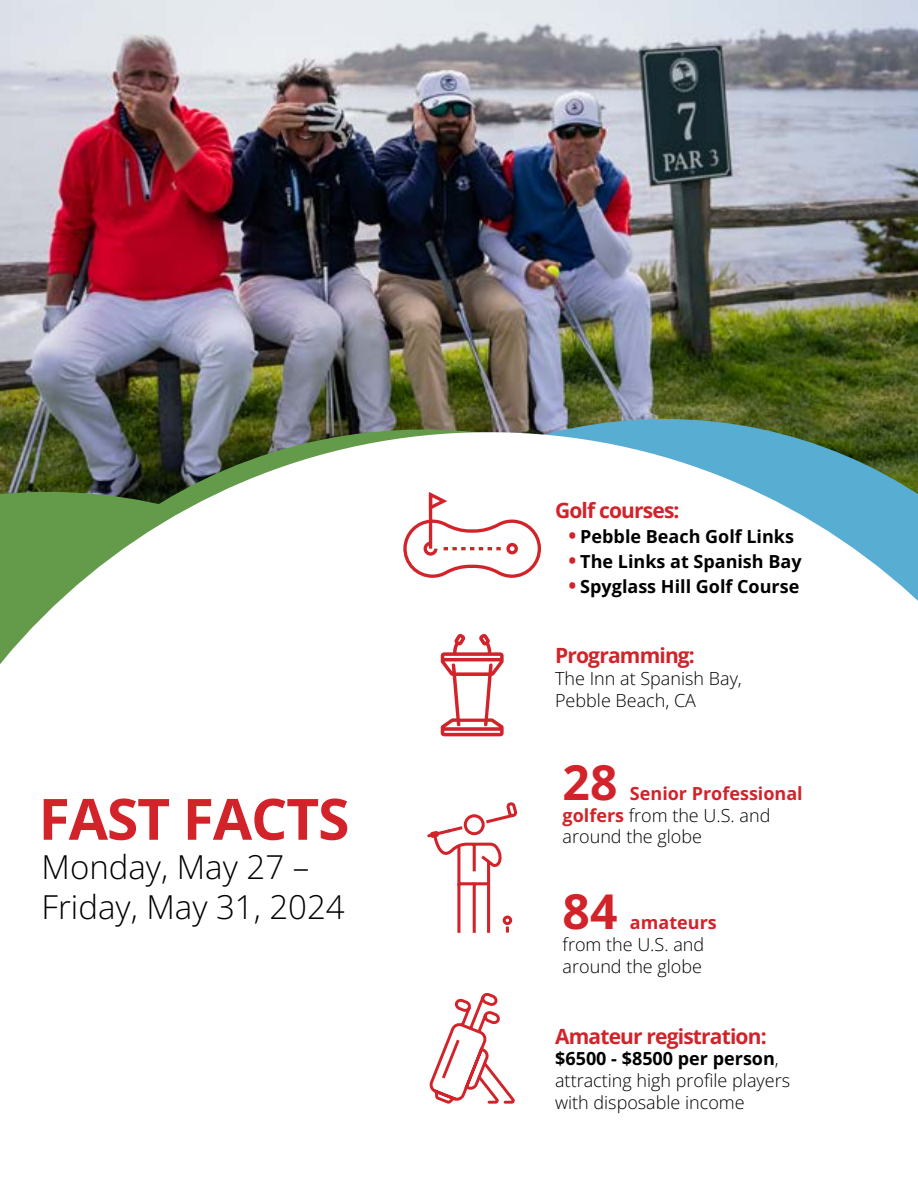
<style>
.page{position:relative;width:918px;height:1188px;background:#fff}
.page>*{position:absolute;margin:0;border:0;box-sizing:border-box;transform-origin:0 0}
.t1{font:700 57px "Open Sans";letter-spacing:-.02em;color:#d2232a}
.t2{font:700 48px "Open Sans";color:#d2232a}
.t3{font:300 33px/40.7px "Open Sans";color:#000}
.t4{font:700 21px "Open Sans";letter-spacing:-.04em;color:#d2232a}
.t5{font:300 18px/21.6px "Open Sans";color:#000}
.t6{font:700 18px "Open Sans";color:#000}
.t7{font:700 18px "Open Sans";color:#d2232a}
.s1{font-size:21px;color:#d2232a}
.s2{font-weight:700;color:#d2232a}
.s3{font-weight:700}
</style>
<div class="page">
<img style="left:0;top:0;width:918px;height:430px">
<svg style="left:0;top:432px;width:918px;height:305px"></svg>
<svg style="left:401px;top:489px;width:141px;height:91px"></svg>
<svg style="left:427px;top:802px;width:91px;height:131px"></svg>
<svg style="left:429px;top:993px;width:86px;height:111px"></svg>
<svg style="left:441px;top:633px;width:63px;height:103px"></svg>
<h1 class="t1" style="left:39px;top:780px;width:312px">FAST FACTS</h1>
<h3 class="t3" style="left:42px;top:845px;width:305px">Monday, May 27 –<br>Friday, May 31, 2024</h3>
<p class="t4" style="left:555px;top:496px;width:126px">Golf courses:</p>
<p class="t6" style="left:569px;top:524px;width:227px"><span class="s1">•</span> Pebble Beach Golf Links</p>
<p class="t6" style="left:569px;top:549px;width:235px"><span class="s1">•</span> The Links at Spanish Bay</p>
<p class="t6" style="left:569px;top:575px;width:232px"><span class="s1">•</span> Spyglass Hill Golf Course</p>
<p class="t4" style="left:555px;top:641px;width:141px">Programming:</p>
<p class="t5" style="left:555px;top:667px;width:188px">The Inn at Spanish Bay,<br>Pebble Beach, CA</p>
<h2 class="t2" style="left:563px;top:750px;width:56px">28</h2>
<p class="t5" style="left:563px;top:782px;width:242px;text-indent:67px"><span class="s2">Senior Professional golfers</span> from the U.S. and around the globe</p>
<h2 class="t2" style="left:563px;top:879px;width:56px">84</h2>
<p class="t7" style="left:630px;top:911px;width:88px">amateurs</p>
<p class="t5" style="left:563px;top:933px;width:143px">from the U.S. and around the globe</p>
<p class="t4" style="left:555px;top:1022px;width:213px">Amateur registration:</p>
<p class="t5" style="left:555px;top:1048px;width:236px"><span class="s3">$6500 - $8500 per person</span>, attracting high profile players with disposable income</p>
</div>
